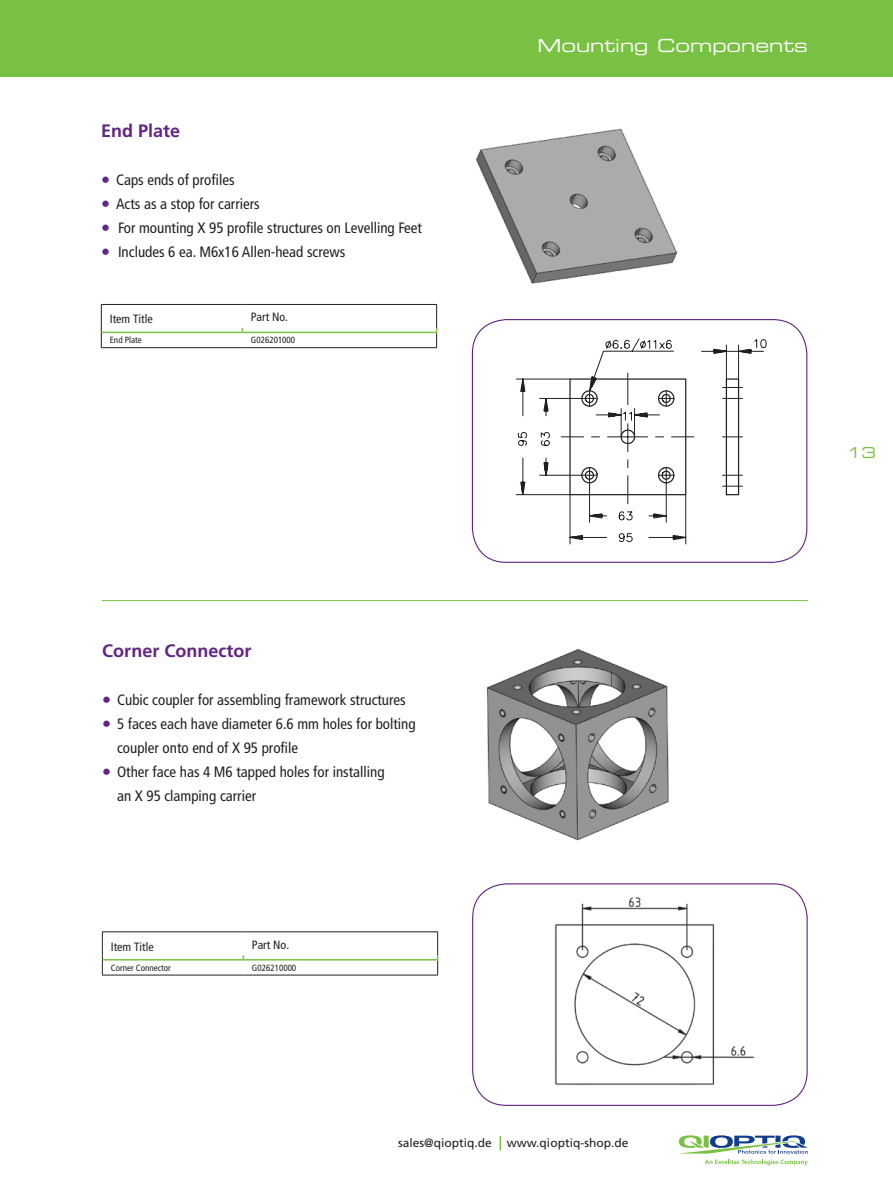
<style>
.page{position:relative;width:893px;height:1191px;background:#fff}
.page>*{position:absolute;margin:0;border:0;box-sizing:border-box;transform-origin:0 0}
.t1{font:700 18px "Frutiger";color:#612484}
.t2{font:18px "Eurostile LT Std Ex 2";color:#fff}
.t3{font:condensed 15px/24px "Frutiger For Qioptiq";color:#231f20}
.t4{font:15px "Eurostile LT Std Ex 2";color:#79c142}
.t5{font:12px "Frutiger LT Std";color:#231f20}
.t6{font:condensed 12px "Frutiger For Qioptiq";color:#231f20}
.t7{font:condensed 9px "Frutiger For Qioptiq";color:#231f20}
.s1{font-size:18px;color:#612484}
</style>
<div class="page">
<div style="left:0;top:0;width:893px;height:77px;background:#79c142"></div>
<svg style="left:679px;top:1135px;width:129px;height:18px"></svg>
<svg style="left:705px;top:1159px;width:103px;height:6px"></svg>
<svg style="left:499px;top:1136px;width:2px;height:14px"></svg>
<hr style="left:101px;top:304px;width:141px;height:1px;background:#231f20">
<hr style="left:242px;top:304px;width:195px;height:1px;background:#231f20">
<svg style="left:101px;top:305px;width:1px;height:42px"></svg>
<hr style="left:101px;top:347px;width:141px;height:1px;background:#231f20">
<hr style="left:242px;top:347px;width:195px;height:1px;background:#231f20">
<svg style="left:436px;top:305px;width:1px;height:42px"></svg>
<hr style="left:102px;top:332px;width:140px;height:1px;background:#79c142">
<hr style="left:242px;top:332px;width:195px;height:1px;background:#79c142">
<svg style="left:516px;top:338px;width:251px;height:207px"></svg>
<svg style="left:569px;top:378px;width:171px;height:118px"></svg>
<div style="left:472px;top:319px;width:335px;height:244px;border:1px solid #612484;border-radius:34px"></div>
<img style="left:475px;top:128px;width:203px;height:156px">
<hr style="left:102px;top:600px;width:706px;height:1px;background:#79c142">
<hr style="left:102px;top:931px;width:141px;height:1px;background:#231f20">
<hr style="left:243px;top:931px;width:195px;height:1px;background:#231f20">
<svg style="left:102px;top:932px;width:1px;height:42px"></svg>
<hr style="left:102px;top:974px;width:141px;height:1px;background:#231f20">
<hr style="left:243px;top:974px;width:195px;height:1px;background:#231f20">
<svg style="left:437px;top:932px;width:1px;height:42px"></svg>
<hr style="left:103px;top:959px;width:140px;height:1px;background:#79c142">
<hr style="left:243px;top:959px;width:195px;height:1px;background:#79c142">
<div style="left:472px;top:883px;width:336px;height:223px;border:1px solid #612484;border-radius:34px"></div>
<img style="left:486px;top:648px;width:183px;height:193px">
<img style="left:554px;top:897px;width:201px;height:188px">
<p class="t1" style="left:101px;top:120px;width:81px">End Plate</p>
<p class="t3" style="left:101px;top:168px;width:135px"><span class="s1">•</span> Caps ends of profiles</p>
<p class="t3" style="left:101px;top:192px;width:160px"><span class="s1">•</span> Acts as a stop for carriers</p>
<p class="t3" style="left:101px;top:216px;width:322px"><span class="s1">•</span> For mounting X 95 profile structures on Levelling Feet</p>
<p class="t3" style="left:101px;top:240px;width:246px"><span class="s1">•</span> Includes 6 ea. M6x16 Allen-head screws</p>
<p class="t6" style="left:110px;top:312px;width:44px">Item Title</p>
<p class="t6" style="left:251px;top:310px;width:39px">Part No.</p>
<p class="t7" style="left:110px;top:335px;width:34px">End Plate</p>
<p class="t7" style="left:251px;top:335px;width:46px">G026201000</p>
<p class="t2" style="left:537px;top:33px;width:272px">Mounting Components</p>
<p class="t4" style="left:847px;top:442px;width:30px">13</p>
<p class="t1" style="left:102px;top:639px;width:151px">Corner Connector</p>
<p class="t3" style="left:102px;top:687px;width:305px"><span class="s1">•</span> Cubic coupler for assembling framework structures</p>
<p class="t3" style="left:117px;top:711px;width:300px;text-indent:-15px"><span class="s1">•</span> 5 faces each have diameter 6.6 mm holes for bolting coupler onto end of X 95 profile</p>
<p class="t3" style="left:117px;top:759px;width:269px;text-indent:-15px"><span class="s1">•</span> Other face has 4 M6 tapped holes for installing an X 95 clamping carrier</p>
<p class="t6" style="left:111px;top:939px;width:44px">Item Title</p>
<p class="t6" style="left:252px;top:937px;width:39px">Part No.</p>
<p class="t7" style="left:111px;top:962px;width:62px">Corner Connector</p>
<p class="t7" style="left:252px;top:962px;width:46px">G026210000</p>
<p class="t5" style="left:398px;top:1136px;width:95px">sales@qioptiq.de</p>
<p class="t5" style="left:507px;top:1136px;width:123px">www.qioptiq-shop.de</p>
</div>
